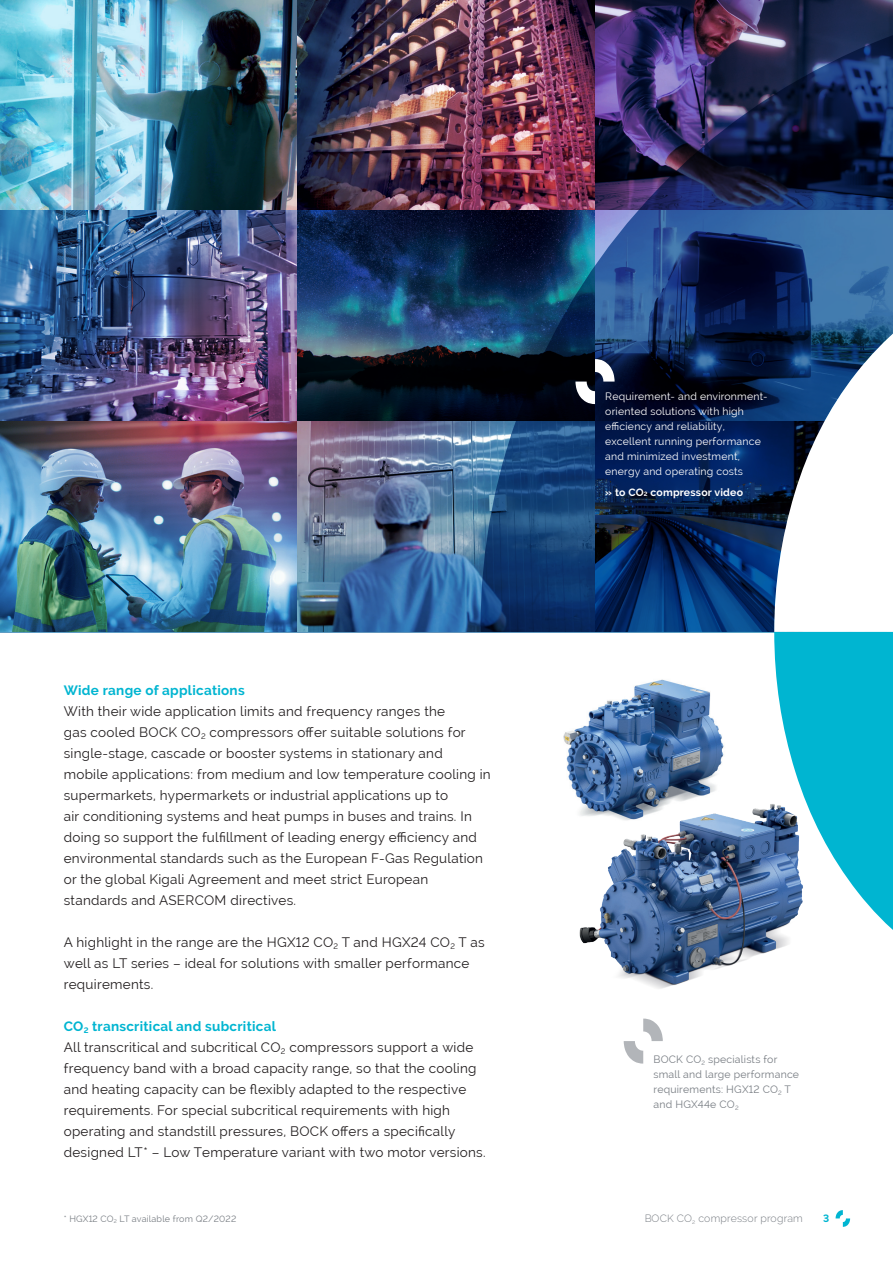
<style>
.page{position:relative;width:893px;height:1263px;background:#fff}
.page>*{position:absolute;margin:0;border:0;box-sizing:border-box;transform-origin:0 0}
.t1{font:13.5px/21px "Raleway";letter-spacing:.02em;color:#231f20}
.t2{font:700 13.5px "Raleway";letter-spacing:.02em;color:#00b5d1}
.t3{font:10.5px/15px "Raleway";letter-spacing:.02em;color:#fff}
.t4{font:10.5px/15px "Raleway";letter-spacing:.02em;color:#787d83}
.t5{font:300 10.5px "Raleway";letter-spacing:.02em;color:#787d83}
.t6{font:700 10.5px "Raleway";letter-spacing:.02em;color:#fff}
.t7{font:700 10.5px "Raleway";color:#00b5d1}
.t8{font:9px "Raleway";letter-spacing:.02em;color:#787d83}
.s1{font-weight:700;color:#00b5d1}
.s2{font-size:6.15px}
</style>
<div class="page">
<img style="left:0;top:0;width:480px;height:632px">
<img style="left:480px;top:0;width:413px;height:632px">
<svg style="left:774px;top:256px;width:119px;height:674px"></svg>
<svg style="left:575px;top:359px;width:40px;height:45px"></svg>
<svg style="left:624px;top:1018px;width:39px;height:45px"></svg>
<img style="left:579px;top:784px;width:230px;height:205px">
<img style="left:563px;top:652px;width:240px;height:225px">
<svg style="left:836px;top:1210px;width:14px;height:17px"></svg>
<p class="t2" style="left:64px;top:683px;width:182px">Wide range of applications</p>
<p class="t1" style="left:64px;top:701px;width:428px">With their wide application limits and frequency ranges the<br>gas cooled BOCK CO<sub>2</sub> compressors offer suitable solutions for single-stage, cascade or booster systems in stationary and<br>mobile applications: from medium and low temperature cooling in supermarkets, hypermarkets or industrial applications up to<br>air conditioning systems and heat pumps in buses and trains. In doing so support the fulfillment of leading energy efficiency and environmental standards such as the European F-Gas Regulation or the global Kigali Agreement and meet strict European standards and ASERCOM directives.</p>
<p class="t1" style="left:64px;top:932px;width:422px">A highlight in the range are the HGX12 CO<sub>2</sub> T and HGX24 CO<sub>2</sub> T as well as LT series – ideal for solutions with smaller performance requirements.</p>
<p class="t1" style="left:64px;top:1016px;width:423px"><span class="s1">CO</span><sub>2</sub> <span class="s1">transcritical and subcritical<br></span>All transcritical and subcritical CO<sub>2</sub> compressors support a wide frequency band with a broad capacity range, so that the cooling and heating capacity can be flexibly adapted to the respective requirements. For special subcritical requirements with high operating and standstill pressures, BOCK offers a specifically designed LT* – Low Temperature variant with two motor versions.</p>
<p class="t3" style="left:605px;top:389px;width:164px">Requirement- and environment&shy;oriented solutions with high efficiency and reliability, excellent running performance and minimized investment, energy and operating costs</p>
<p class="t6" style="left:605px;top:486px;width:139px">» to CO<span class="s2">2</span> compressor video</p>
<p class="t4" style="left:653px;top:1051px;width:147px">BOCK CO<sub>2</sub> specialists for small and large performance requirements: HGX12 CO<sub>2</sub> T and HGX44e CO<sub>2</sub></p>
<p class="t8" style="left:64px;top:1213px;width:174px">* HGX12 CO<sub>2</sub> LT available from Q2/2022</p>
<p class="t5" style="left:644px;top:1212px;width:160px">BOCK CO<sub>2</sub> compressor program</p>
<p class="t7" style="left:823px;top:1212px;width:8px">3</p>
</div>
